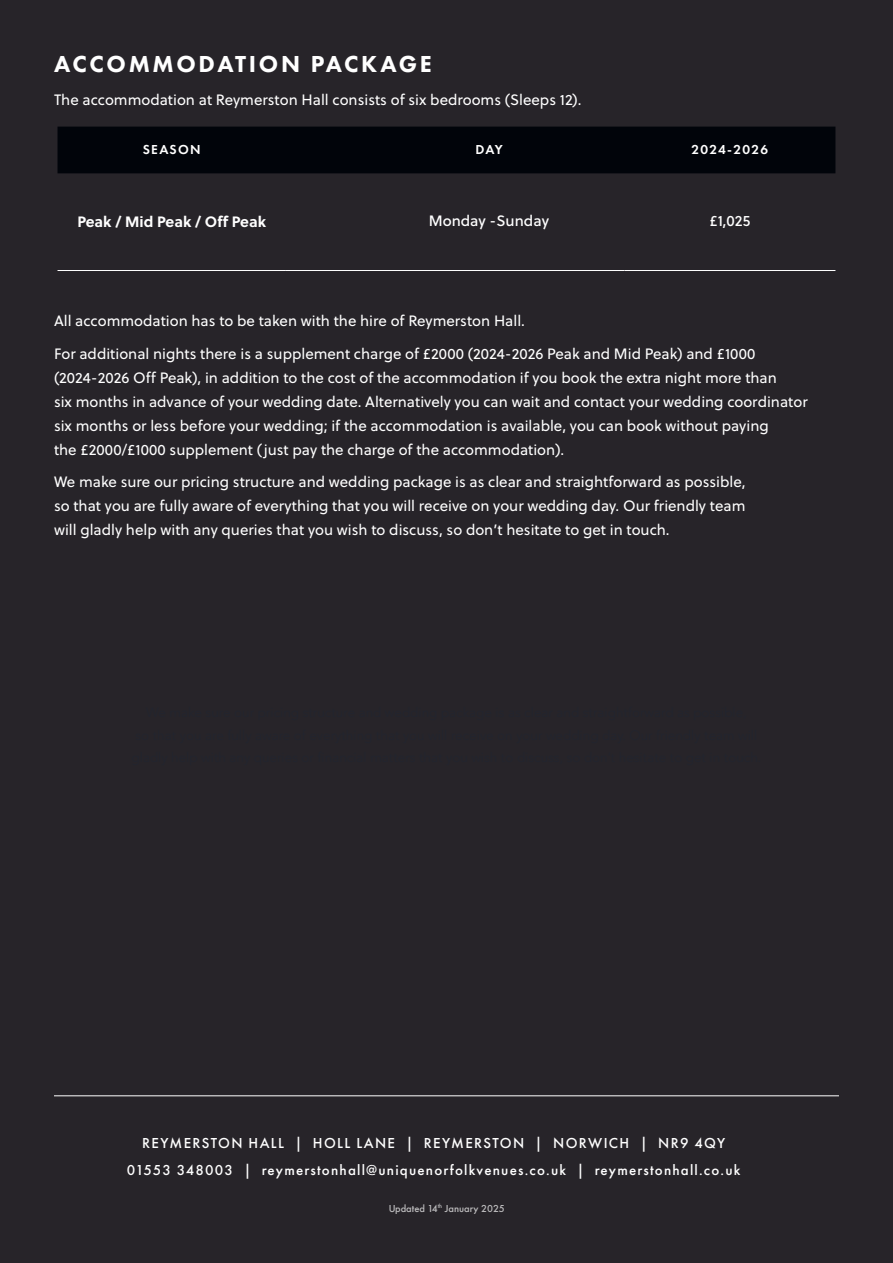
<style>
.page{position:relative;width:893px;height:1263px;background:#272429}
.page>*{position:absolute;margin:0;border:0;box-sizing:border-box;transform-origin:0 0}
.t1{font:800 24px "Futura PT";letter-spacing:.11em;color:#fff}
.t2{font:15px/24px "Soleil";color:#fff}
.t3{font:500 15px/26.7px "Futura PT";letter-spacing:.08em;color:#fff;text-align:center}
.t4{font:700 15px "Soleil";color:#fff}
.t5{font:15px "Soleil Bk";color:#fff}
.t6{font:600 13.5px "Futura PT";letter-spacing:.1em;color:#fff}
.t7{font:500 10.5px "Futura PT";color:#fff}
</style>
<div class="page">
<hr style="left:54px;top:1095px;width:785px;height:1px;background:#fff">
<div style="left:58px;top:127px;width:777px;height:46px;background:#01040a"></div>
<hr style="left:58px;top:270px;width:228px;height:1px;background:#fff">
<hr style="left:286px;top:270px;width:338px;height:1px;background:#fff">
<hr style="left:624px;top:270px;width:211px;height:1px;background:#fff">
<p class="t1" style="left:54px;top:49px;width:379px">ACCOMMODATION PACKAGE</p>
<p class="t2" style="left:54px;top:87px;width:529px">The accommodation at Reymerston Hall consists of six bedrooms (Sleeps 12).</p>
<p class="t6" style="left:143px;top:141px;width:59px">SEASON</p>
<p class="t6" style="left:475px;top:141px;width:29px">DAY</p>
<p class="t6" style="left:691px;top:141px;width:78px">2024-2026</p>
<p class="t4" style="left:77px;top:210px;width:190px">Peak / Mid Peak / Off Peak</p>
<p class="t5" style="left:429px;top:209px;width:122px">Monday -Sunday</p>
<p class="t5" style="left:709px;top:209px;width:42px">£1,025</p>
<p class="t2" style="left:54px;top:309px;width:472px">All accommodation has to be taken with the hire of Reymerston Hall.</p>
<p class="t2" style="left:54px;top:341px;width:755px">For additional nights there is a supplement charge of £2000 (2024-2026 Peak and Mid Peak) and £1000 (2024-2026 Off Peak), in addition to the cost of the accommodation if you book the extra night more than<br>six months in advance of your wedding date. Alternatively you can wait and contact your wedding coordinator six months or less before your wedding; if the accommodation is available, you can book without paying<br>the £2000/£1000 supplement (just pay the charge of the accommodation).</p>
<p class="t2" style="left:54px;top:470px;width:693px;text-align:justify">We make sure our pricing structure and wedding package is as clear and straightforward as possible, so that you are fully aware of everything that you will receive on your wedding day. Our friendly team will gladly help with any queries that you wish to discuss, so don’t hesitate to get in touch.</p>
<p class="t3" style="left:127px;top:1129px;width:615px">REYMERSTON HALL | HOLL LANE | REYMERSTON | NORWICH | NR9 4QY<br>01553 348003 | reymerstonhall@uniquenorfolkvenues.co.uk | reymerstonhall.co.uk</p>
<p class="t7" style="left:388px;top:1202px;width:118px">Updated 14<sup>th</sup> January 2025</p>
</div>
